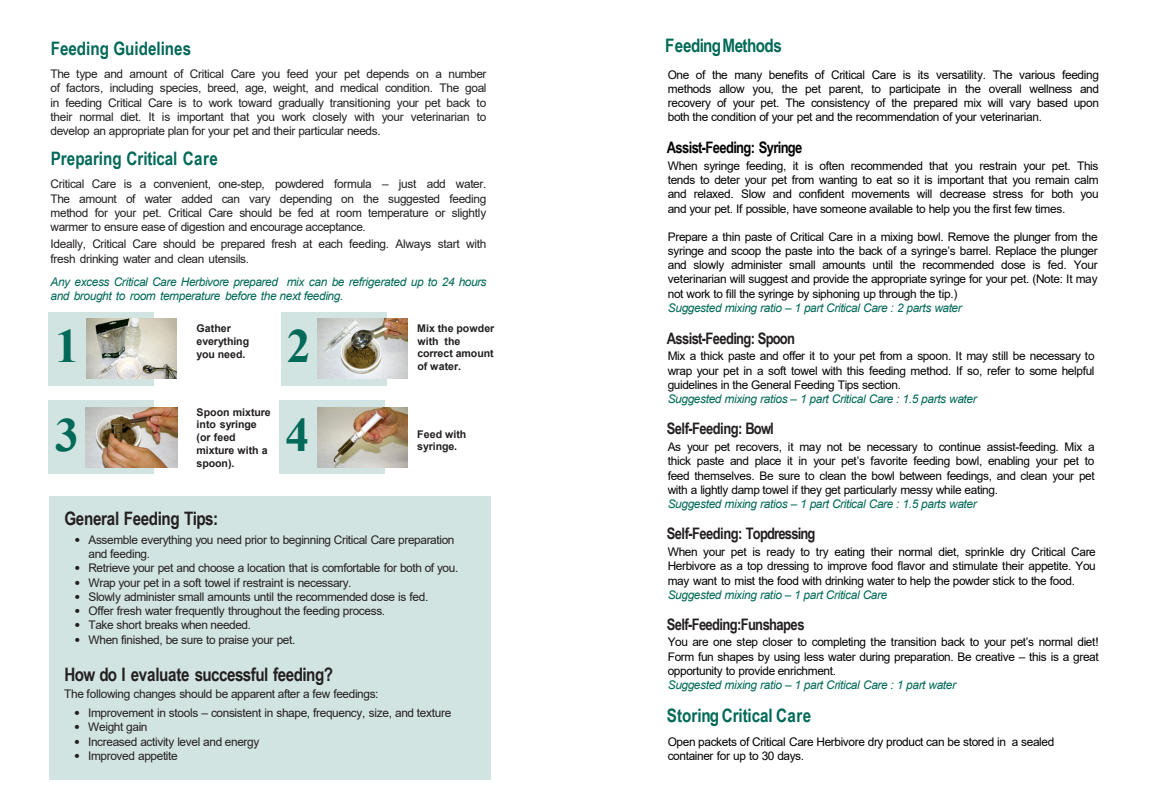
<style>
.page{position:relative;width:1170px;height:810px;background:#fff}
.page>*{position:absolute;margin:0;border:0;box-sizing:border-box;transform-origin:0 0}
.t1{font:700 47.7px "Times New Roman";color:#006958}
.t2{font:700 18.6px "Arial Narrow";color:#016957}
.t3{font:700 18.6px "Arial Narrow";letter-spacing:-.025em;color:#231f20}
.t4{font:700 18.6px "Arial Narrow";letter-spacing:-.03em;color:#016957}
.t5{font:700 15.9px "Arial Narrow";letter-spacing:-.04em;color:#231f20}
.t6{font:700 15.9px "Arial Narrow";letter-spacing:-.04em;color:#020302}
.t7{font:11.85px/14.2px "Arial";letter-spacing:-.035em;color:#020302;text-align:justify}
.t8{font:11.85px/14.2px "Arial";letter-spacing:-.035em;color:#231f20;text-align:justify}
.t9{font:11.85px/14.2px "Arial";letter-spacing:-.035em;color:#000;text-align:justify}
.t10{font:italic 11.85px/14.2px "Arial";letter-spacing:-.035em;color:#016957}
.t11{font:700 10.65px/12.8px "Arial";letter-spacing:-.005em;color:#231f20}
.s1{font-family:"Palatino Linotype"}
</style>
<div class="page">
<div style="left:50px;top:497px;width:441px;height:283px;background:#d2e4e1"></div>
<div style="left:49px;top:312px;width:105px;height:74px;background:#d2e4e1"></div>
<img style="left:86px;top:319px;width:90px;height:60px">
<div style="left:281px;top:312px;width:106px;height:74px;background:#d2e4e1"></div>
<img style="left:318px;top:319px;width:90px;height:60px">
<div style="left:48px;top:401px;width:106px;height:73px;background:#d2e4e1"></div>
<img style="left:86px;top:407px;width:91px;height:60px">
<div style="left:280px;top:401px;width:105px;height:73px;background:#d2e4e1"></div>
<img style="left:317px;top:407px;width:90px;height:60px">
<p class="t2" style="left:51px;top:34px;width:142px">Feeding Guidelines</p>
<p class="t8" style="left:50px;top:67px;width:438px">The type and amount of Critical Care you feed your pet depends on a number of factors, including species, breed, age, weight, and medical condition. The goal in feeding Critical Care is to work toward gradually transitioning your pet back to their normal diet. It is important that you work closely with your veterinarian to develop an appropriate plan for your pet and their particular needs.</p>
<p class="t2" style="left:51px;top:144px;width:169px">Preparing Critical Care</p>
<p class="t8" style="left:51px;top:177px;width:437px">Critical Care is a convenient, one-step, powdered formula – just add water.<br>The amount of water added can vary depending on the suggested feeding method for your pet. Critical Care should be fed at room temperature or slightly warmer to ensure ease of digestion and encourage acceptance.</p>
<p class="t8" style="left:51px;top:237px;width:437px">Ideally, Critical Care should be prepared fresh at each feeding. Always start with fresh drinking water and clean utensils.</p>
<p class="t10" style="left:51px;top:275px;width:438px">Any excess Critical Care Herbivore prepared mix can be refrigerated up to 24 hours and brought to room temperature before the next feeding.</p>
<p class="t11" style="left:197px;top:322px;width:54px">Gather everything you need.</p>
<p class="t11" style="left:417px;top:322px;width:79px">Mix the powder with the correct amount of water.</p>
<p class="t11" style="left:197px;top:406px;width:76px">Spoon mixture into syringe (or feed mixture with a spoon).</p>
<p class="t1" style="left:55px;top:312px;width:25px">1</p>
<p class="t1" style="left:287px;top:312px;width:25px">2</p>
<p class="t1" style="left:55px;top:400px;width:25px">3</p>
<p class="t1" style="left:285px;top:400px;width:25px">4</p>
<p class="t11" style="left:417px;top:428px;width:51px">Feed with</p>
<p class="t11" style="left:417px;top:440px;width:41px">syringe.</p>
<p class="t3" style="left:64px;top:504px;width:155px">General Feeding Tips:</p>
<p class="t8" style="left:88px;top:532px;width:367px;text-indent:-15px"><span class="s1">•</span> Assemble everything you need prior to beginning Critical Care preparation and feeding.</p>
<p class="t8" style="left:74px;top:561px;width:386px"><span class="s1">•</span> Retrieve your pet and choose a location that is comfortable for both of you.</p>
<p class="t8" style="left:74px;top:575px;width:279px"><span class="s1">•</span> Wrap your pet in a soft towel if restraint is necessary.</p>
<p class="t8" style="left:74px;top:589px;width:356px"><span class="s1">•</span> Slowly administer small amounts until the recommended dose is fed.</p>
<p class="t8" style="left:74px;top:604px;width:313px"><span class="s1">•</span> Offer fresh water frequently throughout the feeding process.</p>
<p class="t8" style="left:74px;top:618px;width:179px"><span class="s1">•</span> Take short breaks when needed.</p>
<p class="t8" style="left:74px;top:632px;width:223px"><span class="s1">•</span> When finished, be sure to praise your pet.</p>
<p class="t3" style="left:65px;top:661px;width:270px">How do I evaluate successful feeding?</p>
<p class="t8" style="left:64px;top:687px;width:316px">The following changes should be apparent after a few feedings:</p>
<p class="t8" style="left:74px;top:706px;width:379px"><span class="s1">•</span> Improvement in stools – consistent in shape, frequency, size, and texture</p>
<p class="t8" style="left:74px;top:720px;width:75px"><span class="s1">•</span> Weight gain</p>
<p class="t8" style="left:74px;top:734px;width:187px"><span class="s1">•</span> Increased activity level and energy</p>
<p class="t8" style="left:74px;top:749px;width:106px"><span class="s1">•</span> Improved appetite</p>
<h2 class="t4" style="left:665px;top:31px;width:118px">FeedingMethods</h2>
<p class="t7" style="left:668px;top:67px;width:433px">One of the many benefits of Critical Care is its versatility. The various feeding methods allow you, the pet parent, to participate in the overall wellness and recovery of your pet. The consistency of the prepared mix will vary based upon both the condition of your pet and the recommendation of your veterinarian.</p>
<p class="t6" style="left:667px;top:136px;width:137px">Assist-Feeding: Syringe</p>
<p class="t7" style="left:668px;top:158px;width:432px">When syringe feeding, it is often recommended that you restrain your pet. This tends to deter your pet from wanting to eat so it is important that you remain calm and relaxed. Slow and confident movements will decrease stress for both you and your pet. If possible, have someone available to help you the first few times.</p>
<p class="t7" style="left:668px;top:229px;width:431px">Prepare a thin paste of Critical Care in a mixing bowl. Remove the plunger from the syringe and scoop the paste into the back of a syringe’s barrel. Replace the plunger and slowly administer small amounts until the recommended dose is fed. Your veterinarian will suggest and provide the appropriate syringe for your pet. (Note: It may not work to fill the syringe by siphoning up through the tip.)</p>
<p class="t10" style="left:668px;top:301px;width:295px">Suggested mixing ratio – 1 part Critical Care : 2 parts water</p>
<p class="t5" style="left:667px;top:326px;width:130px">Assist-Feeding: Spoon</p>
<p class="t7" style="left:668px;top:349px;width:428px">Mix a thick paste and offer it to your pet from a spoon. It may still be necessary to wrap your pet in a soft towel with this feeding method. If so, refer to some helpful guidelines in the General Feeding Tips section.</p>
<p class="t10" style="left:668px;top:392px;width:311px">Suggested mixing ratios – 1 part Critical Care : 1.5 parts water</p>
<p class="t5" style="left:667px;top:417px;width:108px">Self-Feeding: Bowl</p>
<p class="t7" style="left:668px;top:440px;width:429px">As your pet recovers, it may not be necessary to continue assist-feeding. Mix a thick paste and place it in your pet’s favorite feeding bowl, enabling your pet to feed themselves. Be sure to clean the bowl between feedings, and clean your pet with a lightly damp towel if they get particularly messy while eating.</p>
<p class="t10" style="left:668px;top:497px;width:310px">Suggested mixing ratios – 1 part Critical Care : 1.5 parts water</p>
<p class="t5" style="left:667px;top:522px;width:150px">Self-Feeding: Topdressing</p>
<p class="t9" style="left:668px;top:545px;width:430px">When your pet is ready to try eating their normal diet, sprinkle dry Critical Care Herbivore as a top dressing to improve food flavor and stimulate their appetite. You may want to mist the food with drinking water to help the powder stick to the food.</p>
<p class="t10" style="left:668px;top:588px;width:221px">Suggested mixing ratio – 1 part Critical Care</p>
<p class="t5" style="left:667px;top:612px;width:139px">Self-Feeding:Funshapes</p>
<p class="t9" style="left:668px;top:635px;width:433px">You are one step closer to completing the transition back to your pet’s normal diet!<br>Form fun shapes by using less water during preparation. Be creative – this is a great opportunity to provide enrichment.</p>
<p class="t10" style="left:668px;top:678px;width:290px">Suggested mixing ratio – 1 part Critical Care : 1 part water</p>
<p class="t2" style="left:667px;top:702px;width:146px">StoringCritical Care</p>
<p class="t9" style="left:668px;top:734px;width:388px">Open packets of Critical Care Herbivore dry product can be stored in a sealed container for up to 30 days.</p>
</div>
